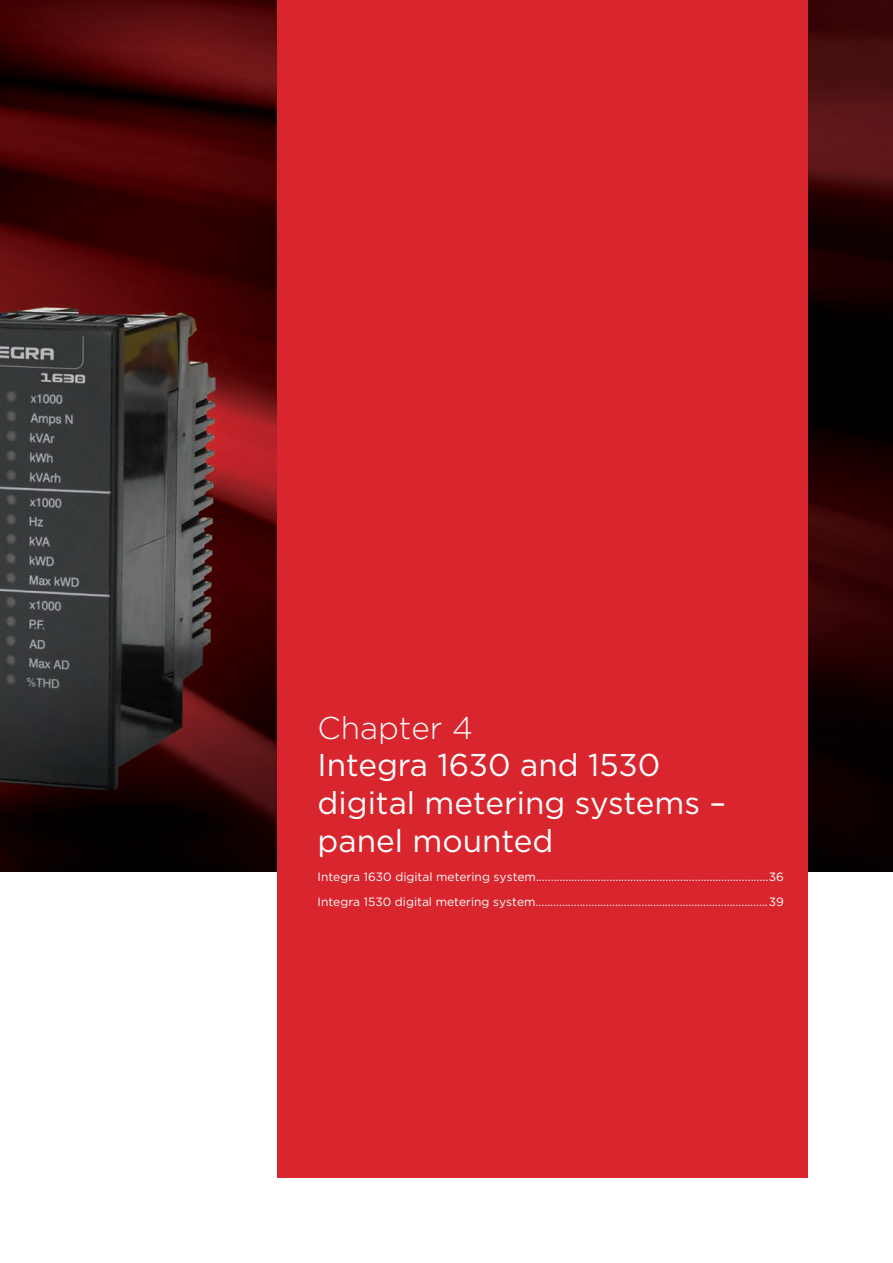
<style>
.page{position:relative;width:893px;height:1263px;background:#fff}
.page>*{position:absolute;margin:0;border:0;box-sizing:border-box;transform-origin:0 0}
.t1{font:31.5px/37.8px "Gotham";color:#fff}
.t2{font:300 31.5px "Gotham";color:#fff}
.t3{font:12px/25px "Gotham";color:#fff}
</style>
<div class="page">
<img style="left:0;top:0;width:893px;height:872px">
<div style="left:277px;top:0;width:530px;height:1177px;background:#d9262e"></div>
<h1 class="t2" style="left:318px;top:707px;width:157px">Chapter 4</h1>
<h1 class="t1" style="left:318px;top:746px;width:410px">Integra 1630 and 1530 digital metering systems – panel mounted</h1>
<p class="t3" style="left:318px;top:864px;width:468px">Integra 1630 digital metering system...............................................................................36<br>Integra 1530 digital metering system...............................................................................39</p>
</div>
